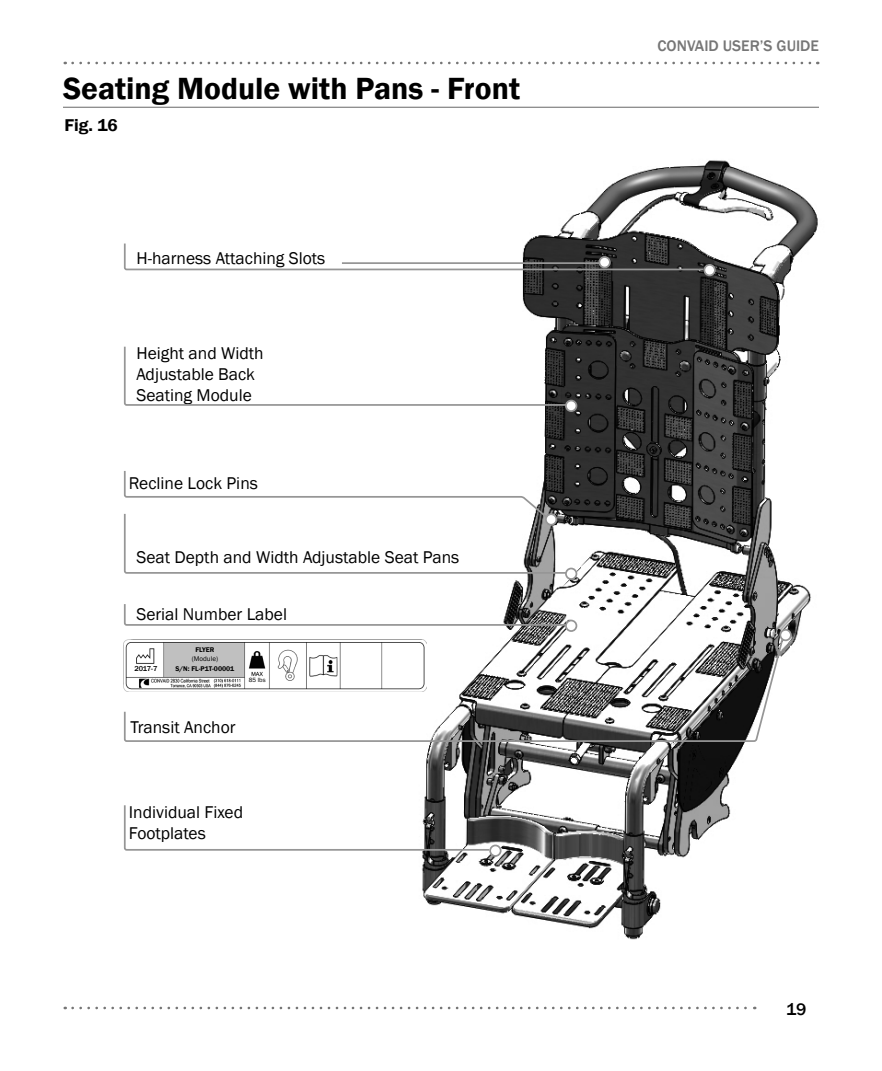
<style>
.page{position:relative;width:882px;height:1071px;background:#fff}
.page>*{position:absolute;margin:0;border:0;box-sizing:border-box;transform-origin:0 0}
.Etac_Sub_Header{font:600 31.5px "Franklin Gothic";color:#000}
.t1{font:17.5px/21px "Franklin Gothic";color:#000}
.t2{font:600 17.5px "Franklin Gothic";color:#000}
.t3{font:500 17.5px "Franklin Gothic";color:#000}
.t4{font:500 15.75px "Franklin Gothic";color:#767676}
.t5{font:500 7.35px "Franklin Gothic";color:#000}
.t6{font:600 7px "Franklin Gothic";color:#000}
.t7{font:7px "Franklin Gothic";color:#000}
.t8{font:6.3px "Franklin Gothic";color:#000}
</style>
<div class="page">
<svg style="left:73px;top:62px;width:745px;height:2px"></svg>
<svg style="left:73px;top:1007px;width:682px;height:2px"></svg>
<img style="left:421px;top:160px;width:397px;height:780px">
<svg style="left:123px;top:628px;width:664px;height:115px"></svg>
<svg style="left:123px;top:804px;width:368px;height:48px"></svg>
<div style="left:490px;top:845px;width:11px;height:11px;background:#fff;border-radius:50%"></div>
<div style="left:489px;top:845px;width:13px;height:12px;border:2px solid #969696;border-radius:50%"></div>
<img style="left:124px;top:639px;width:302px;height:52px">
<svg style="left:123px;top:242px;width:582px;height:29px"></svg>
<svg style="left:123px;top:345px;width:450px;height:62px"></svg>
<svg style="left:123px;top:469px;width:450px;height:106px"></svg>
<svg style="left:123px;top:602px;width:450px;height:25px"></svg>
<hr style="left:342px;top:262px;width:263px;height:2px;background:#969696">
<div style="left:599px;top:257px;width:11px;height:11px;background:#fff;border-radius:50%"></div>
<div style="left:599px;top:256px;width:12px;height:12px;border:2px solid #969696;border-radius:50%"></div>
<div style="left:566px;top:401px;width:10px;height:10px;background:#fff;border-radius:50%"></div>
<div style="left:565px;top:400px;width:12px;height:12px;border:2px solid #969696;border-radius:50%"></div>
<div style="left:566px;top:569px;width:10px;height:10px;background:#fff;border-radius:50%"></div>
<div style="left:565px;top:568px;width:12px;height:12px;border:2px solid #969696;border-radius:50%"></div>
<div style="left:546px;top:514px;width:10px;height:11px;background:#fff;border-radius:50%"></div>
<div style="left:545px;top:513px;width:12px;height:13px;border:2px solid #969696;border-radius:50%"></div>
<div style="left:780px;top:630px;width:11px;height:10px;background:#fff;border-radius:50%"></div>
<div style="left:779px;top:629px;width:13px;height:12px;border:2px solid #969696;border-radius:50%"></div>
<div style="left:566px;top:621px;width:10px;height:10px;background:#fff;border-radius:50%"></div>
<div style="left:565px;top:620px;width:12px;height:12px;border:2px solid #969696;border-radius:50%"></div>
<div style="left:704px;top:265px;width:11px;height:10px;background:#fff;border-radius:50%"></div>
<div style="left:704px;top:264px;width:12px;height:12px;border:2px solid #969696;border-radius:50%"></div>
<hr style="left:63px;top:107px;width:756px;height:1px;background:#686868">
<p class="Etac_Sub_Header" style="left:63px;top:69px;width:459px">Seating Module with Pans - Front</p>
<p class="t2" style="left:65px;top:114px;width:55px">Fig. 16</p>
<p class="t1" style="left:136px;top:248px;width:190px">H-harness Attaching Slots</p>
<p class="t1" style="left:136px;top:343px;width:129px">Height and Width<br>Adjustable Back<br>Seating Module</p>
<p class="t1" style="left:129px;top:473px;width:131px">Recline Lock Pins</p>
<p class="t1" style="left:136px;top:547px;width:324px">Seat Depth and Width Adjustable Seat Pans</p>
<p class="t1" style="left:136px;top:604px;width:152px">Serial Number Label</p>
<p class="t6" style="left:195px;top:646px;width:21px">FLYER</p>
<p class="t7" style="left:192px;top:654px;width:28px">(Module)</p>
<p class="t5" style="left:134px;top:664px;width:24px">2017-7</p>
<p class="t6" style="left:175px;top:664px;width:60px">S/N: FL-P1T-00001</p>
<p class="t8" style="left:249px;top:676px;width:18px">85 lbs</p>
<p class="t1" style="left:130px;top:717px;width:107px">Transit Anchor</p>
<p class="t1" style="left:129px;top:802px;width:116px">Individual Fixed</p>
<p class="t1" style="left:129px;top:823px;width:78px">Footplates</p>
<p class="t4" style="left:658px;top:36px;width:163px">CONVAID USER’S GUIDE</p>
<p class="t3" style="left:786px;top:998px;width:22px">19</p>
</div>
